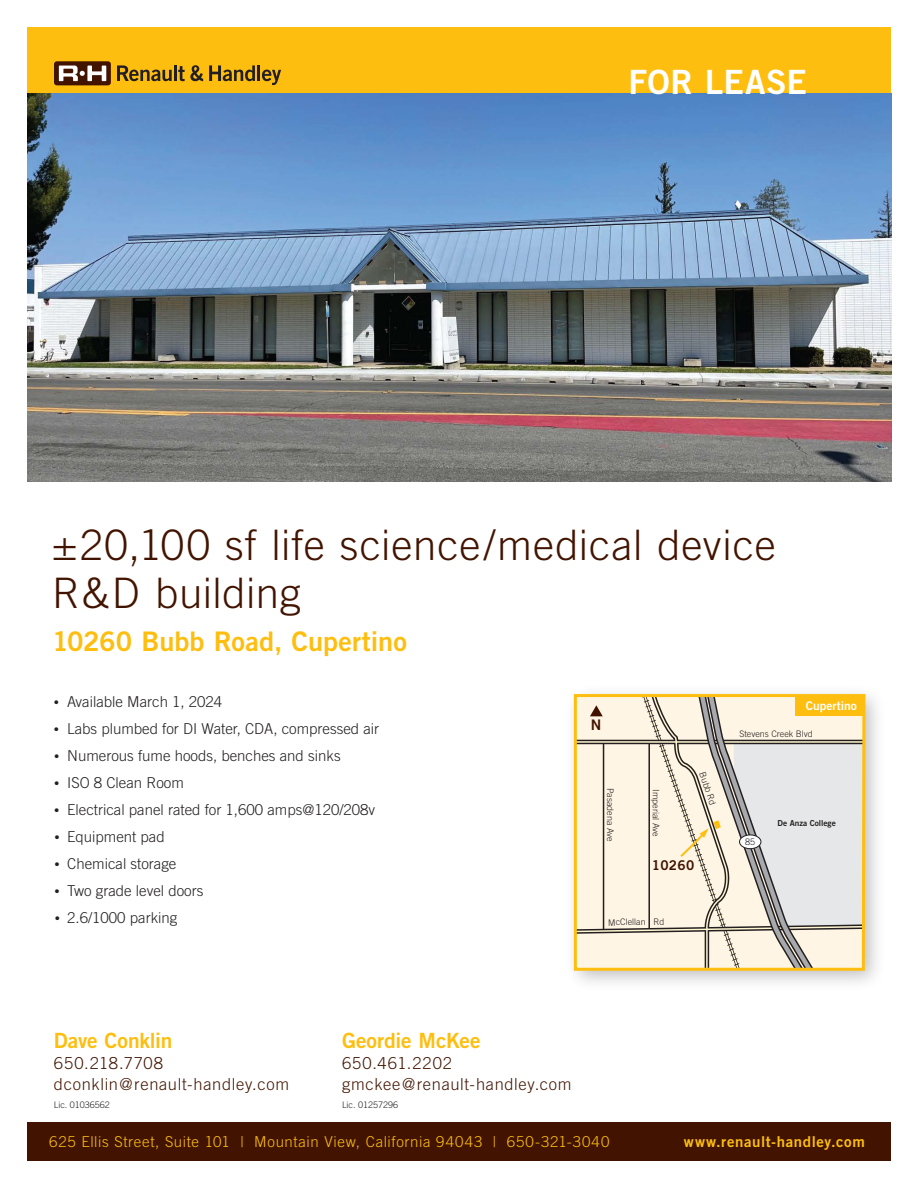
<style>
.page{position:relative;width:918px;height:1188px;background:#fff}
.page>*{position:absolute;margin:0;border:0;box-sizing:border-box;transform-origin:0 0}
.t1{font:300 42px/48px "Trade Gothic";letter-spacing:.02em;color:#421400}
.t2{font:33.45px "Trade Gothic Bold Two";letter-spacing:.01em;color:#fff}
.t3{font:27px "Trade Gothic Bold Two";color:#febe10}
.t4{font:21px "Trade Gothic Bold Two";letter-spacing:-.005em;color:#febe10}
.t5{font:300 16.5px/21px "Trade Gothic";letter-spacing:.045em;color:#421400}
.t6{font:300 15px "Trade Gothic";color:#231f20}
.t7{font:300 15px "Trade Gothic";letter-spacing:.045em;color:#febe10}
.t8{font:15px "Trade Gothic Bold Two";letter-spacing:.04em;color:#febe10}
.t9{font:14.55px "Trade Gothic Bold Two";color:#421400}
.t10{font:13.5px "Trade Gothic Bold Two";letter-spacing:.025em;color:#421400}
.t11{font:12px "Trade Gothic Bold Two";color:#fff}
.t12{font:300 9px "Trade Gothic";color:#231f20}
.t13{font:8.25px "Trade Gothic Bold Two";color:#231f20}
.s1{font-size:10.5px}
</style>
<div class="page">
<div style="left:27px;top:27px;width:864px;height:67px;background:#febe10"></div>
<img style="left:27px;top:94px;width:864px;height:387px">
<div style="left:27px;top:1123px;width:864px;height:38px;background:#421400"></div>
<div style="left:54px;top:61px;width:57px;height:24px;background:#421400;border-radius:3px"></div>
<svg style="left:59px;top:66px;width:47px;height:15px"></svg>
<svg style="left:117px;top:65px;width:55px;height:16px"></svg>
<hr style="left:174px;top:65px;width:3px;height:16px;background:#231f20">
<svg style="left:178px;top:65px;width:25px;height:16px"></svg>
<svg style="left:209px;top:65px;width:46px;height:16px"></svg>
<hr style="left:257px;top:65px;width:3px;height:16px;background:#231f20">
<svg style="left:262px;top:70px;width:19px;height:15px"></svg>
<svg style="left:572px;top:693px;width:295px;height:279px"></svg>
<svg style="left:575px;top:696px;width:289px;height:273px;background:#e6dfd0"></svg>
<div style="left:796px;top:696px;width:68px;height:20px;background:#febe10"></div>
<h2 class="t2" style="left:629px;top:61px;width:180px">FOR LEASE</h2>
<h1 class="t1" style="left:52px;top:520px;width:725px">±20,100 sf life science/medical device<br>R&amp;D building</h1>
<h3 class="t3" style="left:52px;top:625px;width:356px">10260 Bubb Road, Cupertino</h3>
<p class="t6" style="left:54px;top:693px;width:170px"><span class="s1">•</span> Available March 1, 2024</p>
<p class="t6" style="left:54px;top:720px;width:327px"><span class="s1">•</span> Labs plumbed for DI Water, CDA, compressed air</p>
<p class="t6" style="left:54px;top:747px;width:288px"><span class="s1">•</span> Numerous fume hoods, benches and sinks</p>
<p class="t6" style="left:54px;top:774px;width:131px"><span class="s1">•</span> ISO 8 Clean Room</p>
<p class="t6" style="left:54px;top:801px;width:322px"><span class="s1">•</span> Electrical panel rated for 1,600 amps@120/208v</p>
<p class="t6" style="left:54px;top:828px;width:112px"><span class="s1">•</span> Equipment pad</p>
<p class="t6" style="left:54px;top:855px;width:123px"><span class="s1">•</span> Chemical storage</p>
<p class="t6" style="left:55px;top:882px;width:150px"><span class="s1">•</span> Two grade level doors</p>
<p class="t6" style="left:55px;top:909px;width:124px"><span class="s1">•</span> 2.6/1000 parking</p>
<p class="t9" style="left:591px;top:716px;width:12px">N</p>
<p class="t12" style="left:616px;top:788px;width:55px;rotate:90deg">Pasadena Ave</p>
<p class="t12" style="left:661px;top:789px;width:49px;rotate:90deg">Imperial Ave</p>
<p class="t12" style="left:708px;top:770px;width:36px;rotate:72deg">Bubb Rd</p>
<p class="t10" style="left:652px;top:857px;width:44px">10260</p>
<p class="t12" style="left:608px;top:917px;width:58px;rotate:-1deg">McClellan Rd</p>
<p class="t11" style="left:806px;top:698px;width:53px">Cupertino</p>
<p class="t12" style="left:739px;top:728px;width:75px">Stevens Creek Blvd</p>
<p class="t12" style="left:745px;top:837px;width:12px">85</p>
<p class="t13" style="left:778px;top:818px;width:60px">De Anza College</p>
<h3 class="t4" style="left:54px;top:1027px;width:120px">Dave Conklin</h3>
<p class="t5" style="left:54px;top:1052px;width:237px">650.218.7708 dconklin@renault-handley.com</p>
<p class="t12" style="left:54px;top:1099px;width:58px">Lic. 01036562</p>
<h3 class="t4" style="left:342px;top:1027px;width:140px">Geordie McKee</h3>
<p class="t5" style="left:342px;top:1052px;width:231px">650.461.2202 gmckee@renault-handley.com</p>
<p class="t12" style="left:342px;top:1099px;width:58px">Lic. 01257296</p>
<p class="t7" style="left:49px;top:1133px;width:562px">625 Ellis Street, Suite 101 | Mountain View, California 94043 | 650-321-3040</p>
<p class="t8" style="left:684px;top:1132px;width:183px">www.renault-handley.com</p>
</div>
